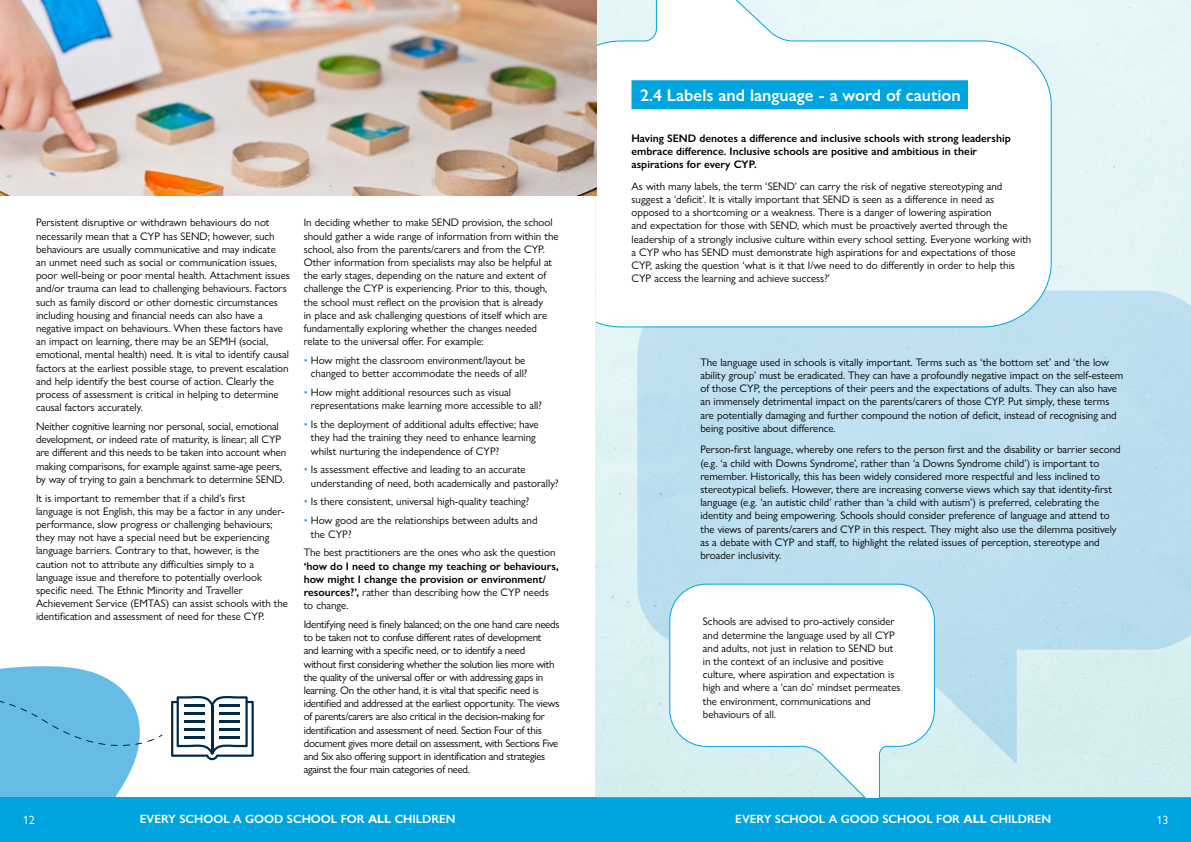
<style>
.page{position:relative;width:1191px;height:842px;background:#fff}
.page>*{position:absolute;margin:0;border:0;box-sizing:border-box;transform-origin:0 0}
.t1{font:600 17px "Gill Sans Nova";color:#fff}
.t2{font:600 12px "Gill Sans Nova";color:#fff}
.t3{font:12px "Gill Sans Nova";color:#fff}
.t4{font:11px/13.2px "Gill Sans Nova";color:#000}
.t5{font:11px/13.2px "Gill Sans Nova";letter-spacing:-.025em;color:#000}
.t6{font:600 11px/13.2px "Gill Sans Nova";color:#000}
.s1{color:#00a4de}
.s2{font-weight:400}
.s3{font-weight:700}
</style>
<div class="page">
<div style="left:0;top:797px;width:1191px;height:45px;background:#00a4de"></div>
<img style="left:595px;top:0;width:596px;height:797px">
<svg style="left:637px;top:291px;width:554px;height:473px;background:#bfe1ee"></svg>
<svg style="left:596px;top:0;width:456px;height:328px"></svg>
<div style="left:631px;top:80px;width:337px;height:29px;background:#00a4de"></div>
<svg style="left:0;top:666px;width:163px;height:131px"></svg>
<img style="left:0;top:0;width:596px;height:195px">
<svg style="left:171px;top:696px;width:83px;height:64px"></svg>
<hr style="left:184px;top:737px;width:21px;height:2px;background:#002848">
<hr style="left:184px;top:729px;width:21px;height:2px;background:#002848">
<hr style="left:184px;top:720px;width:21px;height:3px;background:#002848">
<hr style="left:184px;top:712px;width:21px;height:2px;background:#002848">
<hr style="left:184px;top:704px;width:21px;height:2px;background:#002848">
<hr style="left:219px;top:737px;width:21px;height:2px;background:#002848">
<hr style="left:219px;top:729px;width:21px;height:2px;background:#002848">
<hr style="left:219px;top:720px;width:21px;height:3px;background:#002848">
<hr style="left:219px;top:712px;width:21px;height:2px;background:#002848">
<hr style="left:219px;top:704px;width:21px;height:2px;background:#002848">
<hr style="left:211px;top:705px;width:2px;height:49px;background:#002848">
<svg style="left:669px;top:583px;width:266px;height:214px"></svg>
<p class="t4" style="left:36px;top:216px;width:255px">Persistent disruptive or withdrawn behaviours do not necessarily mean that a CYP has SEND; however, such behaviours are usually communicative and may indicate<br>an unmet need such as social or communication issues, poor well-being or poor mental health. Attachment issues and/or trauma can lead to challenging behaviours. Factors such as family discord or other domestic circumstances including housing and financial needs can also have a negative impact on behaviours. When these factors have an impact on learning, there may be an SEMH (social, emotional, mental health) need. It is vital to identify causal factors at the earliest possible stage, to prevent escalation and help identify the best course of action. Clearly the process of assessment is critical in helping to determine causal factors accurately.</p>
<p class="t4" style="left:36px;top:420px;width:252px">Neither cognitive learning nor personal, social, emotional development, or indeed rate of maturity, is linear; all CYP are different and this needs to be taken into account when making comparisons, for example against same-age peers, by way of trying to gain a benchmark to determine SEND.</p>
<p class="t4" style="left:36px;top:491px;width:253px">It is important to remember that if a child’s first<br>language is not English, this may be a factor in any under&shy;performance, slow progress or challenging behaviours; they may not have a special need but be experiencing language barriers. Contrary to that, however, is the caution not to attribute any difficulties simply to a language issue and therefore to potentially overlook specific need. The Ethnic Minority and Traveller Achievement Service (EMTAS) can assist schools with the identification and assessment of need for these CYP.</p>
<p class="t4" style="left:304px;top:216px;width:256px">In deciding whether to make SEND provision, the school should gather a wide range of information from within the school, also from the parents/carers and from the CYP.<br>Other information from specialists may also be helpful at the early stages, depending on the nature and extent of challenge the CYP is experiencing. Prior to this, though, the school must reflect on the provision that is already<br>in place and ask challenging questions of itself which are fundamentally exploring whether the changes needed relate to the universal offer. For example:</p>
<p class="t4" style="left:304px;top:353px;width:225px;text-align:right"><span class="s1">•</span> How might the classroom environment/layout be changed to better accommodate the needs of all?</p>
<p class="t4" style="left:311px;top:386px;width:232px;text-indent:-7px"><span class="s1">•</span> How might additional resources such as visual representations make learning more accessible to all?</p>
<p class="t4" style="left:311px;top:418px;width:229px;text-indent:-7px"><span class="s1">•</span> Is the deployment of additional adults effective; have they had the training they need to enhance learning whilst nurturing the independence of CYP?</p>
<p class="t4" style="left:311px;top:463px;width:249px;text-indent:-7px"><span class="s1">•</span> Is assessment effective and leading to an accurate understanding of need, both academically and pastorally?</p>
<p class="t4" style="left:304px;top:495px;width:227px"><span class="s1">•</span> Is there consistent, universal high-quality teaching?</p>
<p class="t4" style="left:311px;top:514px;width:228px;text-indent:-7px"><span class="s1">•</span> How good are the relationships between adults and the CYP?</p>
<p class="t4" style="left:304px;top:546px;width:253px">The best practitioners are the ones who ask the question</p>
<p class="t6" style="left:304px;top:559px;width:257px">‘how do I need to change my teaching or behaviours, how might I change the provision or environment/ resources?’, <span class="s2">rather than describing how the CYP needs to change.</span></p>
<p class="t5" style="left:304px;top:618px;width:257px">Identifying need is finely balanced; on the one hand care needs to be taken not to confuse different rates of development<br>and learning with a specific need, or to identify a need without first considering whether the solution lies more with the quality of the universal offer or with addressing gaps in learning. On the other hand, it is vital that specific need is identified and addressed at the earliest opportunity. The views of parents/carers are also critical in the decision-making for identification and assessment of need. Section Four of this document gives more detail on assessment, with Sections Five and Six also offering support in identification and strategies against the four main categories of need.</p>
<h1 class="t1" style="left:640px;top:84px;width:322px">2.4 Labels and language - a word of caution</h1>
<p class="t6" style="left:631px;top:131px;width:381px">Having SEND denotes a difference and inclusive schools with strong leadership embrace difference. Inclusive schools are positive and ambitious in their aspirations for every CYP.</p>
<p class="t4" style="left:631px;top:179px;width:401px">As with many labels, the term ‘SEND’ can carry the risk of negative stereotyping and suggest a ‘deficit’. It is vitally important that SEND is seen as a difference in need as opposed to a shortcoming or a weakness. There is a danger of lowering aspiration<br>and expectation for those with SEND, which must be proactively averted through the leadership of a strongly inclusive culture within every school setting. Everyone working with a CYP who has SEND must demonstrate high aspirations for and expectations of those CYP, asking the question ‘what is it that I/we need to do differently in order to help this CYP access the learning and achieve success?’</p>
<p class="t4" style="left:700px;top:355px;width:424px">The language used in schools is vitally important. Terms such as ‘the bottom set’ and ‘the low ability group’ must be eradicated. They can have a profoundly negative impact on the self-esteem of those CYP, the perceptions of their peers and the expectations of adults. They can also have an immensely detrimental impact on the parents/carers of those CYP. Put simply, these terms are potentially damaging and further compound the notion of deficit, instead of recognising and being positive about difference.</p>
<p class="t4" style="left:700px;top:443px;width:422px">Person-first language, whereby one refers to the person first and the disability or barrier second (e.g. ‘a child with Downs Syndrome’, rather than ‘a Downs Syndrome child’) is important to remember. Historically, this has been widely considered more respectful and less inclined to stereotypical beliefs. However, there are increasing converse views which say that identity-first language (e.g. ‘an autistic child’ rather than ‘a child with autism’) is preferred, celebrating the identity and being empowering. Schools should consider preference of language and attend to the views of parents/carers and CYP in this respect. They might also use the dilemma positively as a debate with CYP and staff, to highlight the related issues of perception, stereotype and broader inclusivity.</p>
<p class="t4" style="left:703px;top:615px;width:199px">Schools are advised to pro-actively consider and determine the language used by all CYP and adults, not just in relation to SEND but in the context of an inclusive and positive culture, where aspiration and expectation is high and where a ‘can do’ mindset permeates the environment, communications and behaviours of all.</p>
<p class="t3" style="left:23px;top:813px;width:13px">12</p>
<p class="t2" style="left:140px;top:812px;width:317px">EVERY SCHOOL A GOOD SCHOOL FOR <span class="s3">ALL</span> CHILDREN</p>
<p class="t2" style="left:735px;top:812px;width:317px">EVERY SCHOOL A GOOD SCHOOL FOR <span class="s3">ALL</span> CHILDREN</p>
<p class="t3" style="left:1156px;top:813px;width:13px">13</p>
</div>
